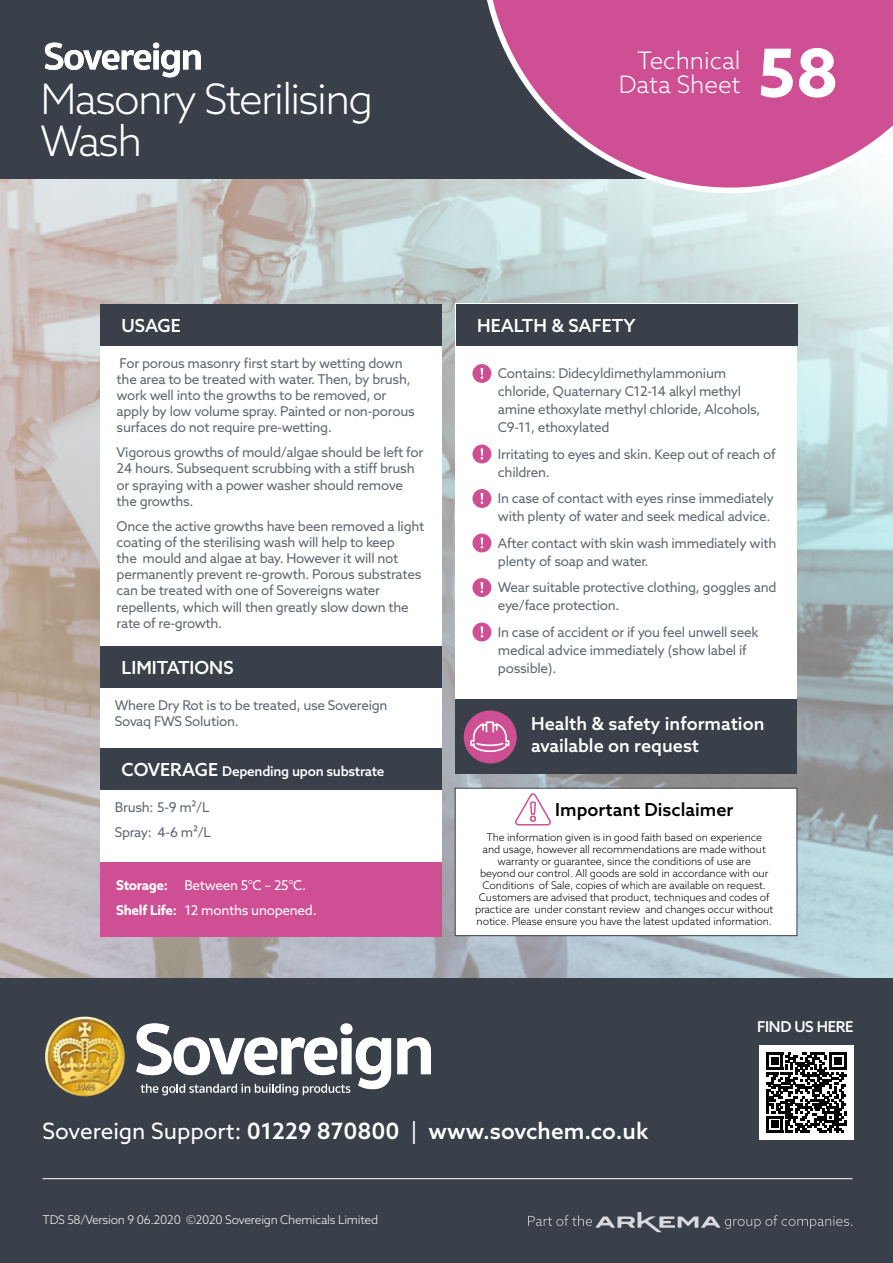
<style>
.page{position:relative;width:893px;height:1263px;background:#fff}
.page>*{position:absolute;margin:0;border:0;box-sizing:border-box;transform-origin:0 0}
.t1{font:700 66.6px "Azo Sans";color:#fff}
.t2{font:300 42px/42px "Azo Sans";letter-spacing:-.04em;color:#fff}
.t3{font:300 24.15px/24.2px "Azo Sans";color:#fff;text-align:right}
.t4{font:500 22.5px "Azo Sans";color:#fff}
.t5{font:500 18px/21.6px "Azo Sans";color:#fff}
.t6{font:500 18px "Azo Sans";color:#000}
.t7{font:500 15px "Azo Sans";letter-spacing:-.02em;color:#fff}
.t8{font:13.5px/16.2px "Azo Sans";letter-spacing:-.02em;color:#5f6872}
.t9{font:13.5px/24.8px "Azo Sans";letter-spacing:-.02em;color:#fff}
.t10{font:500 13.5px "Azo Sans";letter-spacing:-.02em;color:#fff}
.t11{font:300 12px "Azo Sans";letter-spacing:-.02em;color:#fff}
.t12{font:300 10.5px/12px "Azo Sans";letter-spacing:-.01em;color:#000;text-align:center}
.s1{font-size:18px}
.s2{font-weight:700}
.s3{font-weight:400}
</style>
<div class="page">
<img style="left:0;top:179px;width:893px;height:799px">
<div style="left:0;top:0;width:795px;height:179px;background:#39404a"></div>
<div style="left:0;top:978px;width:893px;height:285px;background:#39404a"></div>
<div style="left:456px;top:304px;width:341px;height:470px;background:#fff"></div>
<div style="left:100px;top:339px;width:341px;height:523px;background:#fff"></div>
<div style="left:456px;top:700px;width:341px;height:74px;background:#39404a"></div>
<div style="left:100px;top:862px;width:341px;height:74px;background:#ce4f93"></div>
<div style="left:464px;top:710px;width:53px;height:53px;background:#ce4f93;border-radius:50%"></div>
<svg style="left:470px;top:721px;width:40px;height:32px"></svg>
<div style="left:472px;top:364px;width:19px;height:19px;background:#ce4f93;border-radius:50%"></div>
<svg style="left:481px;top:368px;width:2px;height:11px"></svg>
<div style="left:472px;top:445px;width:19px;height:18px;background:#ce4f93;border-radius:50%"></div>
<svg style="left:481px;top:449px;width:2px;height:10px"></svg>
<div style="left:472px;top:489px;width:19px;height:19px;background:#ce4f93;border-radius:50%"></div>
<svg style="left:481px;top:493px;width:2px;height:11px"></svg>
<div style="left:472px;top:534px;width:19px;height:18px;background:#ce4f93;border-radius:50%"></div>
<svg style="left:481px;top:538px;width:2px;height:10px"></svg>
<div style="left:472px;top:578px;width:19px;height:19px;background:#ce4f93;border-radius:50%"></div>
<svg style="left:481px;top:582px;width:2px;height:11px"></svg>
<div style="left:472px;top:623px;width:19px;height:18px;background:#ce4f93;border-radius:50%"></div>
<svg style="left:481px;top:627px;width:2px;height:10px"></svg>
<div style="left:455px;top:788px;width:342px;height:148px;background:#fff;border:1px solid #39404a"></div>
<svg style="left:515px;top:793px;width:36px;height:33px"></svg>
<svg style="left:397px;top:1037px;width:34px;height:37px"></svg>
<svg style="left:136px;top:1023px;width:255px;height:72px"></svg>
<img style="left:45px;top:1016px;width:80px;height:80px">
<svg style="left:528px;top:1212px;width:324px;height:20px"></svg>
<hr style="left:43px;top:1178px;width:809px;height:1px;background:#fff">
<svg style="left:45px;top:43px;width:156px;height:34px"></svg>
<div style="left:100px;top:304px;width:342px;height:41px;background:#39404a"></div>
<div style="left:100px;top:647px;width:342px;height:41px;background:#39404a"></div>
<div style="left:100px;top:748px;width:342px;height:42px;background:#39404a"></div>
<div style="left:456px;top:304px;width:341px;height:41px;background:#39404a"></div>
<svg style="left:480px;top:0;width:413px;height:193px"></svg>
<div style="left:759px;top:1045px;width:95px;height:95px;background:#fff"></div>
<svg style="left:766px;top:1052px;width:80px;height:81px"></svg>
<h2 class="t2" style="left:40px;top:78px;width:334px">Masonry Sterilising<br>Wash</h2>
<h3 class="t3" style="left:619px;top:48px;width:123px">Technical<br>Data Sheet</h3>
<h1 class="t1" style="left:758px;top:29px;width:82px">58</h1>
<h3 class="t5" style="left:122px;top:314px;width:61px">USAGE</h3>
<p class="t8" style="left:117px;top:355px;width:300px">For porous masonry first start by wetting down the area to be treated with water. Then, by brush, work well into the growths to be removed, or apply by low volume spray. Painted or non-porous surfaces do not require pre-wetting.</p>
<p class="t8" style="left:117px;top:444px;width:308px">Vigorous growths of mould/algae should be left for 24 hours. Subsequent scrubbing with a stiff brush or spraying with a power washer should remove the growths.</p>
<p class="t8" style="left:117px;top:517px;width:309px">Once the active growths have been removed a light coating of the sterilising wash will help to keep<br>the mould and algae at bay. However it will not permanently prevent re-growth. Porous substrates can be treated with one of Sovereigns water repellents, which will then greatly slow down the rate of re-growth.</p>
<h3 class="t5" style="left:122px;top:657px;width:114px">LIMITATIONS</h3>
<p class="t8" style="left:115px;top:697px;width:274px">Where Dry Rot is to be treated, use Sovereign<br>Sovaq FWS Solution.</p>
<p class="t10" style="left:122px;top:762px;width:264px"><span class="s1">COVERAGE</span> Depending upon substrate</p>
<p class="t8" style="left:115px;top:794px;width:98px;line-height:24.8px">Brush: 5-9 m²/L<br>Spray: 4-6 m²/L</p>
<p class="t9" style="left:116px;top:873px;width:202px"><span class="s2">Storage:</span> Between 5°C – 25°C.<br><span class="s2">Shelf Life:</span> 12 months unopened.</p>
<h3 class="t5" style="left:477px;top:314px;width:160px">HEALTH &amp; SAFETY</h3>
<p class="t8" style="left:498px;top:364px;width:264px;line-height:18px">Contains: Didecyldimethylammonium chloride, Quaternary C12-14 alkyl methyl amine ethoxylate methyl chloride, Alcohols, C9-11, ethoxylated</p>
<p class="t8" style="left:498px;top:445px;width:279px;line-height:18px">Irritating to eyes and skin. Keep out of reach of children.</p>
<p class="t8" style="left:498px;top:489px;width:277px;line-height:18px">In case of contact with eyes rinse immediately with plenty of water and seek medical advice.</p>
<p class="t8" style="left:498px;top:534px;width:280px;line-height:18px">After contact with skin wash immediately with plenty of soap and water.</p>
<p class="t8" style="left:498px;top:578px;width:280px;line-height:18px">Wear suitable protective clothing, goggles and eye/face protection.</p>
<p class="t8" style="left:498px;top:623px;width:262px;line-height:18px">In case of accident or if you feel unwell seek medical advice immediately (show label if possible).</p>
<h3 class="t5" style="left:531px;top:712px;width:235px">Health &amp; safety information available on request</h3>
<h3 class="t6" style="left:555px;top:798px;width:180px">Important Disclaimer</h3>
<p class="t12" style="left:475px;top:831px;width:300px">The information given is in good faith based on experience<br>and usage, however all recommendations are made without warranty or guarantee, since the conditions of use are<br>beyond our control. All goods are sold in accordance with our Conditions of Sale, copies of which are available on request.<br>Customers are advised that product, techniques and codes of practice are under constant review and changes occur without notice. Please ensure you have the latest updated information.</p>
<p class="t7" style="left:757px;top:1017px;width:98px">FIND US HERE</p>
<h3 class="t4" style="left:43px;top:1116px;width:607px"><span class="s3">Sovereign Support:</span> 01229 870800 <span class="s3">|</span> www.sovchem.co.uk</h3>
<p class="t11" style="left:43px;top:1211px;width:337px">TDS 58/Version 9 06.2020 ©2020 Sovereign Chemicals Limited</p>
</div>
